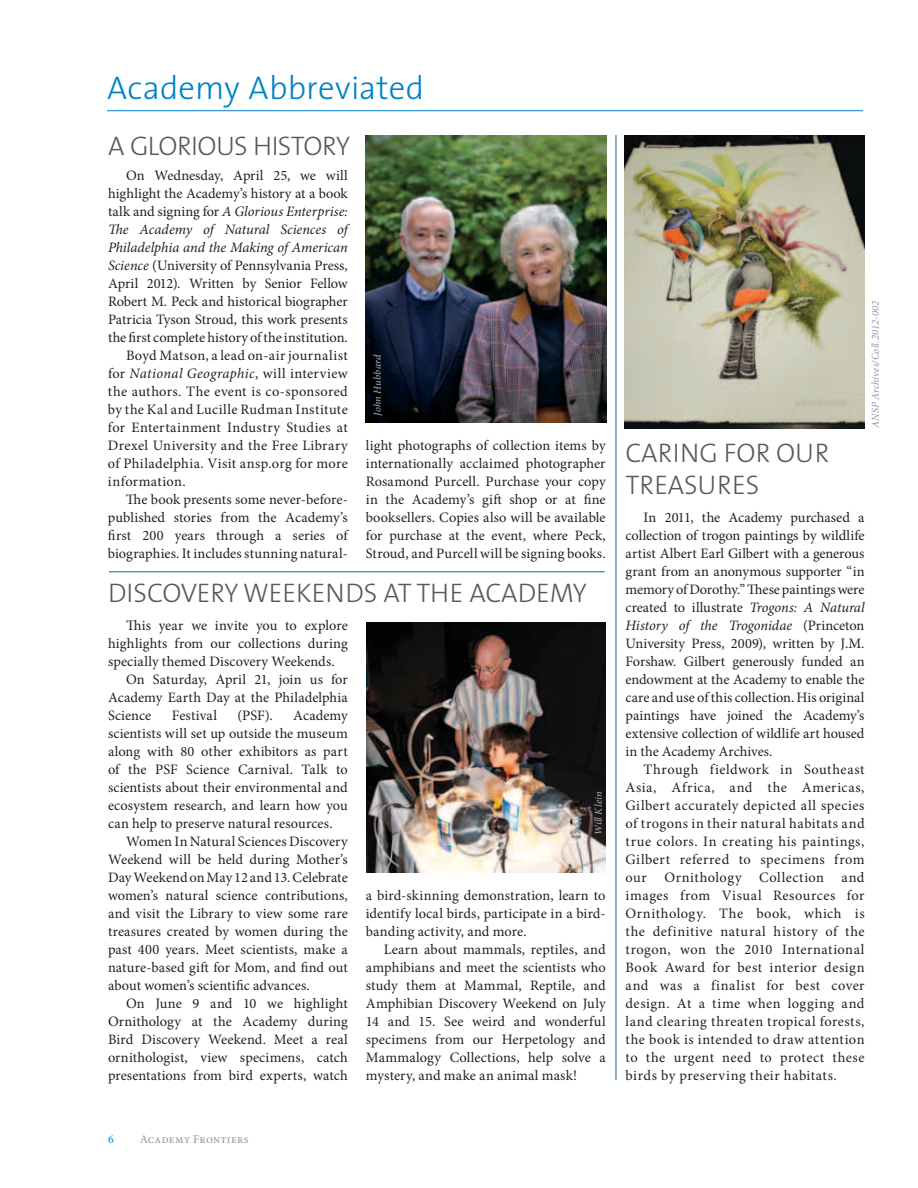
<style>
.page{position:relative;width:918px;height:1188px;background:#fff}
.page>*{position:absolute;margin:0;border:0;box-sizing:border-box;transform-origin:0 0}
.t1{font:300 33px "The Sans";letter-spacing:.01em;color:#0082c7}
.t2{font:27px/32.4px "The Sans Light Caps";color:#58595b}
.t3{font:27px "The Sans Light Caps";letter-spacing:-.02em;color:#58595b}
.t4{font:14.4px/18px "Minion Pro";letter-spacing:.005em;color:#231f20;text-align:justify}
.t5{font:italic 14.4px "Minion Pro";color:#231f20}
.t6{font:14.4px "Minion Pro";letter-spacing:-.015em;color:#231f20}
.t7{font:12px "Minion Pro";letter-spacing:.025em;color:#949698}
.t8{font:12px "Minion Pro";color:#0092d0}
.t9{font:italic 10.5px "Minion Pro";letter-spacing:.005em;color:#949698}
.t10{font:italic 10.5px "Minion Pro";color:#b2b4b6}
.s1{font-style:normal}
.s2{font-style:italic}
</style>
<div class="page">
<hr style="left:107px;top:110px;width:756px;height:1px;background:#0082c7">
<hr style="left:616px;top:135px;width:1px;height:945px;background:#146f82">
<img style="left:624px;top:135px;width:241px;height:293px">
<hr style="left:109px;top:571px;width:496px;height:1px;background:#146f82">
<img style="left:366px;top:622px;width:240px;height:250px">
<img style="left:366px;top:136px;width:240px;height:286px">
<h1 class="t1" style="left:107px;top:61px;width:319px">Academy Abbreviated</h1>
<h2 class="t3" style="left:108px;top:123px;width:244px">A GLORIOUS HISTORY</h2>
<p class="t4" style="left:126px;top:166px;width:223px">On Wednesday, April 25, we will</p>
<p class="t4" style="left:108px;top:184px;width:242px">highlight the Academy’s history at a book</p>
<p class="t5" style="left:108px;top:202px;width:241px"><span class="s1">talk and signing for</span> A Glorious Enterprise:</p>
<p class="t5" style="left:108px;top:220px;width:241px">The Academy of Natural Sciences of</p>
<p class="t5" style="left:108px;top:238px;width:241px">Philadelphia and the Making of American</p>
<p class="t4" style="left:108px;top:256px;width:241px"><span class="s2">Science</span> (University of Pennsylvania Press,</p>
<p class="t6" style="left:108px;top:274px;width:241px">April 2012). Written by Senior Fellow</p>
<p class="t4" style="left:108px;top:292px;width:241px">Robert M. Peck and historical biographer</p>
<p class="t4" style="left:108px;top:310px;width:241px">Patricia Tyson Stroud, this work presents</p>
<p class="t4" style="left:108px;top:328px;width:241px">the first complete history of the institution.</p>
<p class="t4" style="left:126px;top:346px;width:223px">Boyd Matson, a lead on-air journalist</p>
<p class="t5" style="left:108px;top:364px;width:241px"><span class="s1">for</span> National Geographic<span class="s1">, will interview</span></p>
<p class="t4" style="left:108px;top:382px;width:241px">the authors. The event is co-sponsored</p>
<p class="t4" style="left:108px;top:400px;width:241px">by the Kal and Lucille Rudman Institute</p>
<p class="t4" style="left:108px;top:418px;width:241px">for Entertainment Industry Studies at</p>
<p class="t4" style="left:108px;top:436px;width:242px">Drexel University and the Free Library</p>
<p class="t4" style="left:108px;top:454px;width:241px">of Philadelphia. Visit ansp.org for more</p>
<p class="t4" style="left:108px;top:472px;width:79px">information.</p>
<p class="t4" style="left:126px;top:490px;width:223px">The book presents some never-before-</p>
<p class="t4" style="left:108px;top:508px;width:241px">published stories from the Academy’s</p>
<p class="t4" style="left:108px;top:526px;width:243px">first 200 years through a series of</p>
<p class="t4" style="left:108px;top:544px;width:241px">biographies. It includes stunning natural-</p>
<p class="t10" style="left:370px;top:416px;width:62px;rotate:-90deg">John Hubbard</p>
<p class="t4" style="left:366px;top:436px;width:242px">light photographs of collection items by internationally acclaimed photographer Rosamond Purcell. Purchase your copy in the Academy’s gift shop or at fine booksellers. Copies also will be available for purchase at the event, where Peck, Stroud, and Purcell will be signing books.</p>
<h2 class="t2" style="left:108px;top:576px;width:481px">DISCOVERY WEEKENDS AT TH E ACADEMY</h2>
<p class="t4" style="left:126px;top:616px;width:223px">This year we invite you to explore</p>
<p class="t4" style="left:108px;top:634px;width:241px">highlights from our collections during</p>
<p class="t4" style="left:108px;top:652px;width:228px">specially themed Discovery Weekends.</p>
<p class="t4" style="left:126px;top:670px;width:223px">On Saturday, April 21, join us for</p>
<p class="t4" style="left:108px;top:688px;width:241px">Academy Earth Day at the Philadelphia</p>
<p class="t4" style="left:108px;top:706px;width:45px">Science</p>
<p class="t4" style="left:172px;top:706px;width:47px">Festival</p>
<p class="t4" style="left:237px;top:706px;width:37px">(PSF).</p>
<p class="t4" style="left:108px;top:706px;width:242px;text-indent:185px">Academy scientists will set up outside the museum along with 80 other exhibitors as part of the PSF Science Carnival. Talk to scientists about their environmental and ecosystem research, and learn how you can help to preserve natural resources.</p>
<p class="t4" style="left:108px;top:832px;width:242px;text-indent:18px">Women In Natural Sciences Discovery Weekend will be held during Mother’s Day Weekend on May 12 and 13. Celebrate women’s natural science contributions, and visit the Library to view some rare treasures created by women during the past 400 years. Meet scientists, make a nature-based gift for Mom, and find out about women’s scientific advances.</p>
<p class="t4" style="left:108px;top:994px;width:241px;text-indent:18px">On June 9 and 10 we highlight Ornithology at the Academy during Bird Discovery Weekend. Meet a real ornithologist, view specimens, catch presentations from bird experts, watch</p>
<p class="t10" style="left:591px;top:835px;width:46px;rotate:-90deg">Will Klein</p>
<p class="t4" style="left:366px;top:886px;width:241px">a bird-skinning demonstration, learn to identify local birds, participate in a bird&shy;banding activity, and more.</p>
<p class="t4" style="left:366px;top:940px;width:242px;text-indent:18px">Learn about mammals, reptiles, and amphibians and meet the scientists who study them at Mammal, Reptile, and Amphibian Discovery Weekend on July 14 and 15. See weird and wonderful specimens from our Herpetology and Mammalogy Collections, help solve a mystery, and make an animal mask!</p>
<p class="t9" style="left:868px;top:428px;width:129px;rotate:-90deg">ANSP Archives/Coll.2012-002</p>
<h2 class="t2" style="left:626px;top:435px;width:202px">CARING FOR OUR<br>TREASURES</h2>
<p class="t4" style="left:626px;top:508px;width:241px;text-indent:18px">In 2011, the Academy purchased a collection of trogon paintings by wildlife artist Albert Earl Gilbert with a generous grant from an anonymous supporter “in memory of Dorothy.” These paintings were created to illustrate <span class="s2">Trogons: A Natural History of the Trogonidae</span> (Princeton University Press, 2009), written by J.M.<br>Forshaw. Gilbert generously funded an endowment at the Academy to enable the care and use of this collection. His original paintings have joined the Academy’s extensive collection of wildlife art housed in the Academy Archives.</p>
<p class="t4" style="left:626px;top:760px;width:241px;text-indent:18px">Through fieldwork in Southeast Asia, Africa, and the Americas, Gilbert accurately depicted all species of trogons in their natural habitats and true colors. In creating his paintings, Gilbert referred to specimens from our Ornithology Collection and images from Visual Resources for Ornithology. The book, which is the definitive natural history of the trogon, won the 2010 International Book Award for best interior design and was a finalist for best cover design. At a time when logging and land clearing threaten tropical forests, the book is intended to draw attention to the urgent need to protect these birds by preserving their habitats.</p>
<p class="t8" style="left:108px;top:1131px;width:7px">6</p>
<p class="t7" style="left:140px;top:1131px;width:110px">Academy Frontiers</p>
</div>
